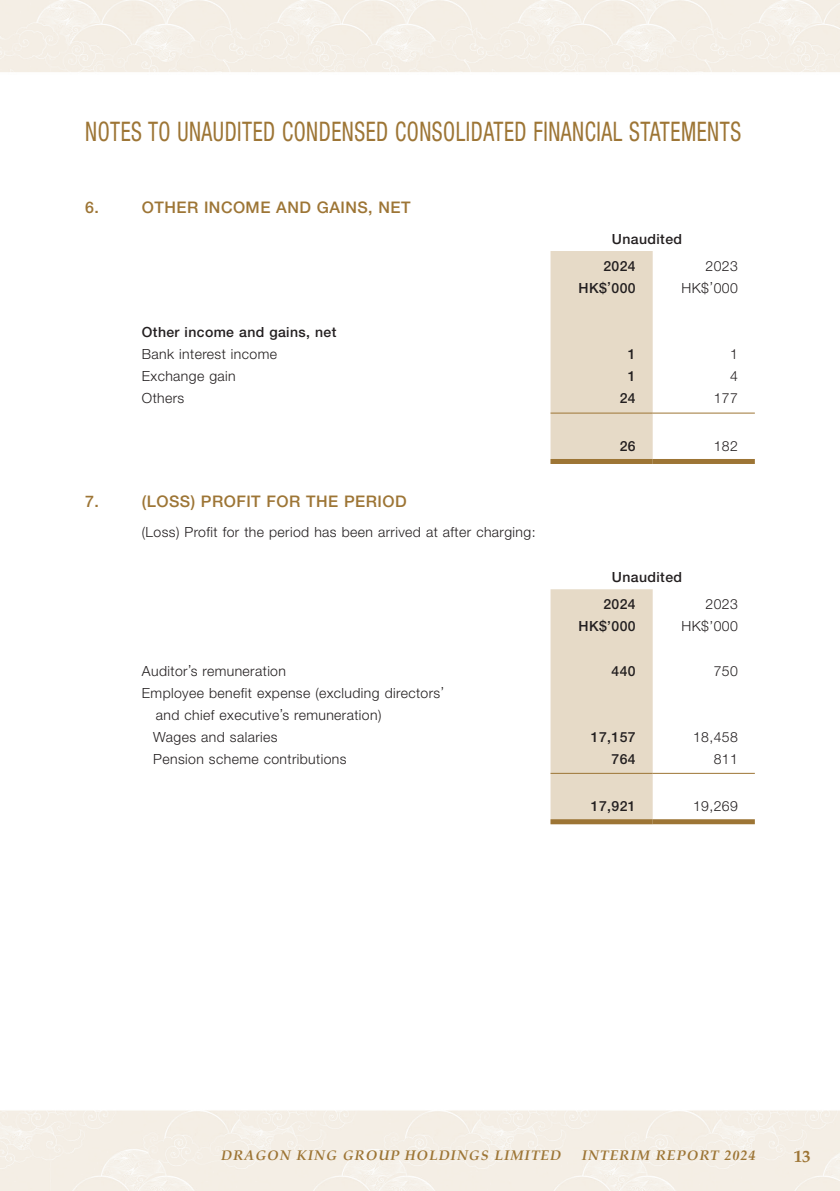
<style>
.page{position:relative;width:840px;height:1191px;background:#fff}
.page>*{position:absolute;margin:0;border:0;box-sizing:border-box;transform-origin:0 0}
.t1{font:condensed 27px "Helvetica Neue LT Std";letter-spacing:.025em;color:#9d7535;scale:.8 1}
.t2{font:700 17px "Palatino";color:#9d7535}
.t3{font:500 16px "Helvetica Neue LT Std";letter-spacing:.03em;color:#9d7535}
.t4{font:300 14px/22px "Helvetica Neue LT Std";letter-spacing:.03em;color:#231f20}
.t5{font:500 14px/27.6px "Helvetica Neue LT Std";letter-spacing:.03em;color:#231f20}
.t6{font:italic 700 14px "Palatino";letter-spacing:.07em;color:#9d7535}
</style>
<div class="page">
<img style="left:0;top:0;width:839px;height:1191px">
<div style="left:550px;top:251px;width:102px;height:208px;background:#e6dac7"></div>
<hr style="left:550px;top:412px;width:102px;height:1px;background:#9d7535">
<hr style="left:652px;top:412px;width:102px;height:1px;background:#9d7535">
<div style="left:550px;top:459px;width:102px;height:5px;background:#9d7535"></div>
<div style="left:652px;top:459px;width:102px;height:5px;background:#9d7535"></div>
<div style="left:550px;top:589px;width:102px;height:230px;background:#e6dac7"></div>
<hr style="left:550px;top:773px;width:102px;height:1px;background:#9d7535">
<hr style="left:652px;top:773px;width:102px;height:1px;background:#9d7535">
<div style="left:550px;top:819px;width:102px;height:5px;background:#9d7535"></div>
<div style="left:652px;top:819px;width:102px;height:5px;background:#9d7535"></div>
<h1 class="t1" style="left:85px;top:115px;width:821px">NOTES TO UNAUDITED CONDENSED CONSOLIDATED FINANCIAL STATEMENTS</h1>
<p class="t3" style="left:85px;top:197px;width:15px">6.</p>
<p class="t3" style="left:142px;top:197px;width:270px">OTHER INCOME AND GAINS, NET</p>
<p class="t5" style="left:603px;top:225px;width:80px;text-indent:9px">Unaudited<br>2024</p>
<p class="t4" style="left:705px;top:255px;width:34px">2023</p>
<p class="t5" style="left:578px;top:274px;width:59px">HK$’000</p>
<p class="t4" style="left:681px;top:277px;width:58px">HK$’000</p>
<p class="t5" style="left:142px;top:318px;width:196px">Other income and gains, net</p>
<p class="t4" style="left:142px;top:343px;width:137px">Bank interest income</p>
<p class="t5" style="left:627px;top:340px;width:9px">1</p>
<p class="t4" style="left:729px;top:343px;width:9px">1</p>
<p class="t4" style="left:142px;top:365px;width:95px">Exchange gain</p>
<p class="t5" style="left:627px;top:362px;width:9px">1</p>
<p class="t4" style="left:729px;top:365px;width:9px">4</p>
<p class="t4" style="left:142px;top:387px;width:44px">Others</p>
<p class="t5" style="left:619px;top:384px;width:17px">24</p>
<p class="t4" style="left:713px;top:387px;width:26px">177</p>
<p class="t5" style="left:619px;top:432px;width:17px">26</p>
<p class="t4" style="left:713px;top:434px;width:26px">182</p>
<p class="t3" style="left:85px;top:491px;width:15px">7.</p>
<p class="t3" style="left:142px;top:491px;width:266px">(LOSS) PROFIT FOR THE PERIOD</p>
<p class="t4" style="left:142px;top:521px;width:395px">(Loss) Profit for the period has been arrived at after charging:</p>
<p class="t5" style="left:603px;top:563px;width:80px;text-indent:9px">Unaudited<br>2024</p>
<p class="t4" style="left:705px;top:593px;width:34px">2023</p>
<p class="t5" style="left:578px;top:612px;width:59px">HK$’000</p>
<p class="t4" style="left:681px;top:615px;width:58px">HK$’000</p>
<p class="t4" style="left:142px;top:659px;width:145px">Auditor’s remuneration</p>
<p class="t5" style="left:611px;top:656px;width:26px">440</p>
<p class="t4" style="left:713px;top:659px;width:26px">750</p>
<p class="t4" style="left:153px;top:681px;width:292px;text-indent:-11px">Employee benefit expense (excluding directors’ and chief executive’s remuneration)<br>Wages and salaries</p>
<p class="t5" style="left:590px;top:722px;width:46px">17,157</p>
<p class="t4" style="left:692px;top:725px;width:46px">18,458</p>
<p class="t4" style="left:153px;top:747px;width:195px">Pension scheme contributions</p>
<p class="t5" style="left:611px;top:744px;width:26px">764</p>
<p class="t4" style="left:713px;top:747px;width:26px">811</p>
<p class="t5" style="left:590px;top:792px;width:46px">17,921</p>
<p class="t4" style="left:692px;top:795px;width:46px">19,269</p>
<p class="t6" style="left:221px;top:1144px;width:341px">DRAGON KING GROUP HOLDINGS LIMITED</p>
<p class="t6" style="left:581px;top:1144px;width:175px">INTERIM REPORT 2024</p>
<p class="t2" style="left:793px;top:1141px;width:18px">13</p>
</div>
